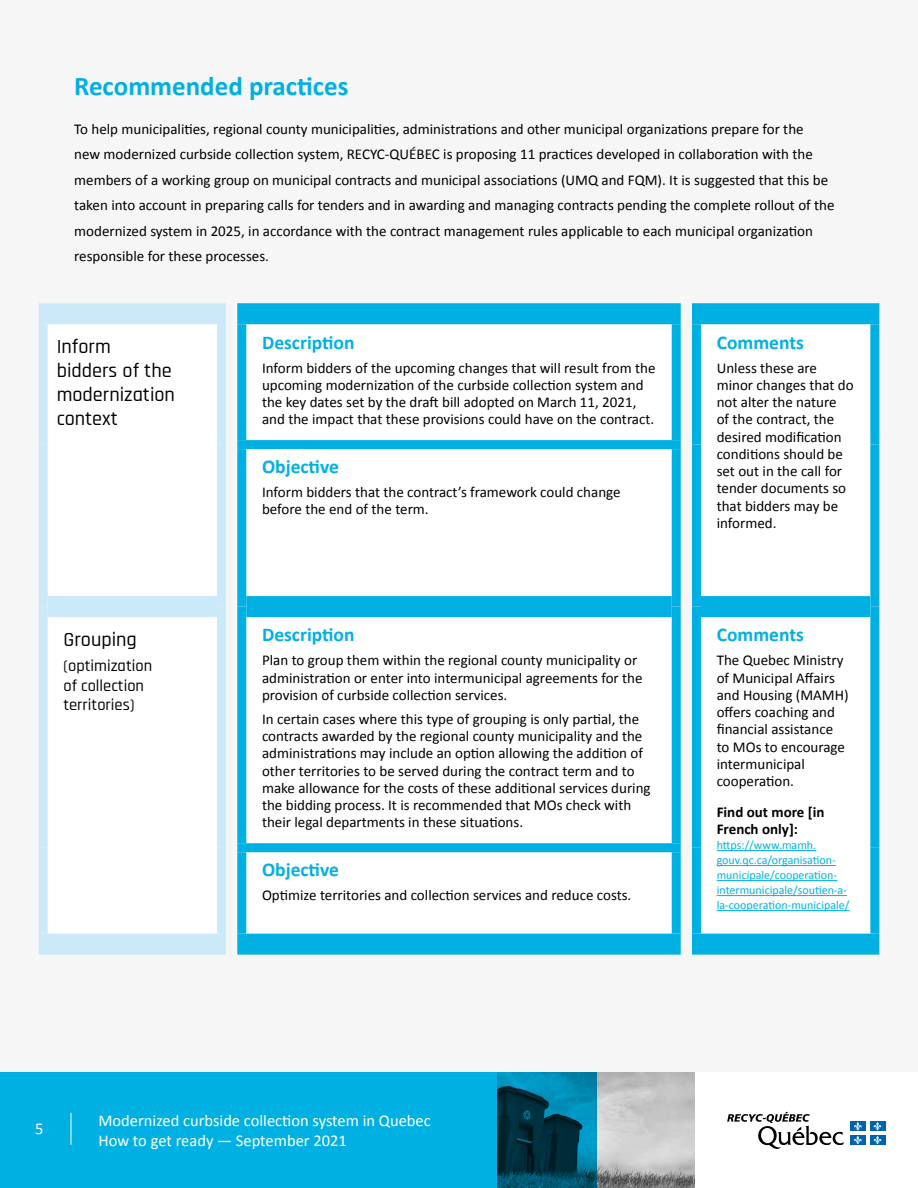
<style>
.page{position:relative;width:918px;height:1188px;background:#fff}
.page>*{position:absolute;margin:0;border:0;box-sizing:border-box;transform-origin:0 0}
.t1{font:700 27px "Calibri";color:#00b0e3}
.t2{font:500 20.25px/24px "Rajdhani";color:#000}
.t3{font:700 19.5px "Calibri";color:#00b0e3}
.t4{font:16.5px/19.8px "Calibri";color:#fff}
.t5{font:500 16.5px/19.5px "Rajdhani";color:#000}
.t6{font:15px/17.2px "Calibri";color:#000}
.t7{font:700 15px/17.2px "Calibri";color:#000}
.t8{font:12px/15px "Calibri";color:#00b0e3}
</style>
<div class="page">
<div style="left:0;top:1071px;width:596px;height:117px;background:#00b0e3"></div>
<img style="left:498px;top:1071px;width:197px;height:117px">
<div style="left:0;top:0;width:918px;height:1071px;background:#f6f6f6"></div>
<hr style="left:71px;top:1113px;width:1px;height:32px;background:#fff">
<svg style="left:727px;top:1112px;width:117px;height:37px"></svg>
<div style="left:850px;top:1122px;width:15px;height:9px;background:#0063af"></div>
<svg style="left:854px;top:1122px;width:8px;height:8px"></svg>
<div style="left:870px;top:1122px;width:15px;height:9px;background:#0063af"></div>
<svg style="left:873px;top:1122px;width:9px;height:8px"></svg>
<div style="left:850px;top:1135px;width:15px;height:10px;background:#0063af"></div>
<svg style="left:854px;top:1136px;width:8px;height:8px"></svg>
<div style="left:870px;top:1135px;width:15px;height:10px;background:#0063af"></div>
<svg style="left:873px;top:1136px;width:9px;height:8px"></svg>
<div style="left:48px;top:324px;width:822px;height:610px;background:#fff"></div>
<div style="left:39px;top:934px;width:187px;height:21px;background:#cbe9f9"></div>
<div style="left:692px;top:934px;width:187px;height:21px;background:#00b0e3"></div>
<div style="left:39px;top:324px;width:9px;height:121px;background:#cbe9f9"></div>
<div style="left:217px;top:324px;width:9px;height:121px;background:#cbe9f9"></div>
<div style="left:39px;top:445px;width:9px;height:162px;background:#cbe9f9"></div>
<div style="left:217px;top:445px;width:9px;height:162px;background:#cbe9f9"></div>
<div style="left:237px;top:324px;width:9px;height:116px;background:#00b0e3"></div>
<div style="left:672px;top:324px;width:9px;height:116px;background:#00b0e3"></div>
<div style="left:692px;top:324px;width:9px;height:121px;background:#00b0e3"></div>
<div style="left:870px;top:324px;width:9px;height:121px;background:#00b0e3"></div>
<div style="left:870px;top:445px;width:9px;height:162px;background:#00b0e3"></div>
<div style="left:237px;top:449px;width:9px;height:158px;background:#00b0e3"></div>
<div style="left:672px;top:449px;width:9px;height:158px;background:#00b0e3"></div>
<div style="left:692px;top:445px;width:9px;height:162px;background:#00b0e3"></div>
<div style="left:39px;top:607px;width:9px;height:241px;background:#cbe9f9"></div>
<div style="left:217px;top:607px;width:9px;height:241px;background:#cbe9f9"></div>
<div style="left:39px;top:848px;width:9px;height:86px;background:#cbe9f9"></div>
<div style="left:217px;top:848px;width:9px;height:86px;background:#cbe9f9"></div>
<div style="left:237px;top:607px;width:9px;height:236px;background:#00b0e3"></div>
<div style="left:672px;top:607px;width:9px;height:236px;background:#00b0e3"></div>
<div style="left:692px;top:607px;width:9px;height:241px;background:#00b0e3"></div>
<div style="left:870px;top:607px;width:9px;height:241px;background:#00b0e3"></div>
<div style="left:870px;top:848px;width:9px;height:86px;background:#00b0e3"></div>
<div style="left:237px;top:852px;width:9px;height:82px;background:#00b0e3"></div>
<div style="left:672px;top:852px;width:9px;height:82px;background:#00b0e3"></div>
<div style="left:692px;top:848px;width:9px;height:86px;background:#00b0e3"></div>
<div style="left:39px;top:303px;width:187px;height:21px;background:#cbe9f9"></div>
<div style="left:237px;top:303px;width:444px;height:21px;background:#00b0e3"></div>
<div style="left:692px;top:303px;width:187px;height:21px;background:#00b0e3"></div>
<div style="left:48px;top:596px;width:169px;height:21px;background:#cbe9f9"></div>
<div style="left:246px;top:596px;width:426px;height:21px;background:#00b0e3"></div>
<div style="left:701px;top:596px;width:169px;height:21px;background:#00b0e3"></div>
<div style="left:237px;top:934px;width:444px;height:21px;background:#00b0e3"></div>
<div style="left:237px;top:440px;width:444px;height:9px;background:#00b0e3"></div>
<div style="left:237px;top:843px;width:444px;height:9px;background:#00b0e3"></div>
<hr style="left:717px;top:850px;width:99px;height:1px;background:#00b0e3">
<hr style="left:717px;top:865px;width:119px;height:1px;background:#00b0e3">
<hr style="left:717px;top:880px;width:120px;height:1px;background:#00b0e3">
<hr style="left:717px;top:895px;width:130px;height:1px;background:#00b0e3">
<hr style="left:717px;top:910px;width:133px;height:1px;background:#00b0e3">
<h1 class="t1" style="left:74px;top:69px;width:276px">Recommended practices</h1>
<p class="t6" style="left:74px;top:115px;width:762px;line-height:25.5px">To help municipalities, regional county municipalities, administrations and other municipal organizations prepare for the<br>new modernized curbside collection system, RECYC-QUÉBEC is proposing 11 practices developed in collaboration with the members of a working group on municipal contracts and municipal associations (UMQ and FQM). It is suggested that this be taken into account in preparing calls for tenders and in awarding and managing contracts pending the complete rollout of the modernized system in 2025, in accordance with the contract management rules applicable to each municipal organization responsible for these processes.</p>
<h2 class="t2" style="left:57px;top:335px;width:120px">Inform bidders of the modernization context</h2>
<p class="t3" style="left:262px;top:330px;width:94px">Description</p>
<p class="t6" style="left:262px;top:358px;width:395px">Inform bidders of the upcoming changes that will result from the upcoming modernization of the curbside collection system and the key dates set by the draft bill adopted on March 11, 2021, and the impact that these provisions could have on the contract.</p>
<p class="t3" style="left:262px;top:454px;width:78px">Objective</p>
<p class="t6" style="left:262px;top:482px;width:360px">Inform bidders that the contract’s framework could change before the end of the term.</p>
<p class="t3" style="left:717px;top:330px;width:89px">Comments</p>
<p class="t6" style="left:717px;top:358px;width:138px">Unless these are minor changes that do not alter the nature<br>of the contract, the desired modification conditions should be set out in the call for tender documents so that bidders may be informed.</p>
<h3 class="t2" style="left:63px;top:628px;width:75px">Grouping</h3>
<h3 class="t5" style="left:63px;top:657px;width:90px">(optimization of collection territories)</h3>
<p class="t3" style="left:262px;top:623px;width:94px">Description</p>
<p class="t6" style="left:262px;top:651px;width:382px">Plan to group them within the regional county municipality or administration or enter into intermunicipal agreements for the provision of curbside collection services.</p>
<p class="t6" style="left:262px;top:710px;width:390px">In certain cases where this type of grouping is only partial, the contracts awarded by the regional county municipality and the administrations may include an option allowing the addition of other territories to be served during the contract term and to make allowance for the costs of these additional services during the bidding process. It is recommended that MOs check with their legal departments in these situations.</p>
<p class="t3" style="left:262px;top:857px;width:78px">Objective</p>
<p class="t6" style="left:262px;top:886px;width:371px">Optimize territories and collection services and reduce costs.</p>
<p class="t3" style="left:717px;top:623px;width:89px">Comments</p>
<p class="t6" style="left:717px;top:651px;width:133px">The Quebec Ministry of Municipal Affairs and Housing (MAMH) offers coaching and financial assistance to MOs to encourage intermunicipal cooperation.</p>
<p class="t7" style="left:717px;top:803px;width:109px">Find out more [in<br>French only]:</p>
<p class="t8" style="left:717px;top:837px;width:134px">https://www.mamh. gouv.qc.ca/organisation&shy;municipale/cooperation&shy;intermunicipale/soutien-a&shy;la-cooperation-municipale/</p>
<p class="t4" style="left:35px;top:1118px;width:10px">5</p>
<p class="t4" style="left:98px;top:1110px;width:334px">Modernized curbside collection system in Quebec<br>How to get ready — September 2021</p>
</div>
